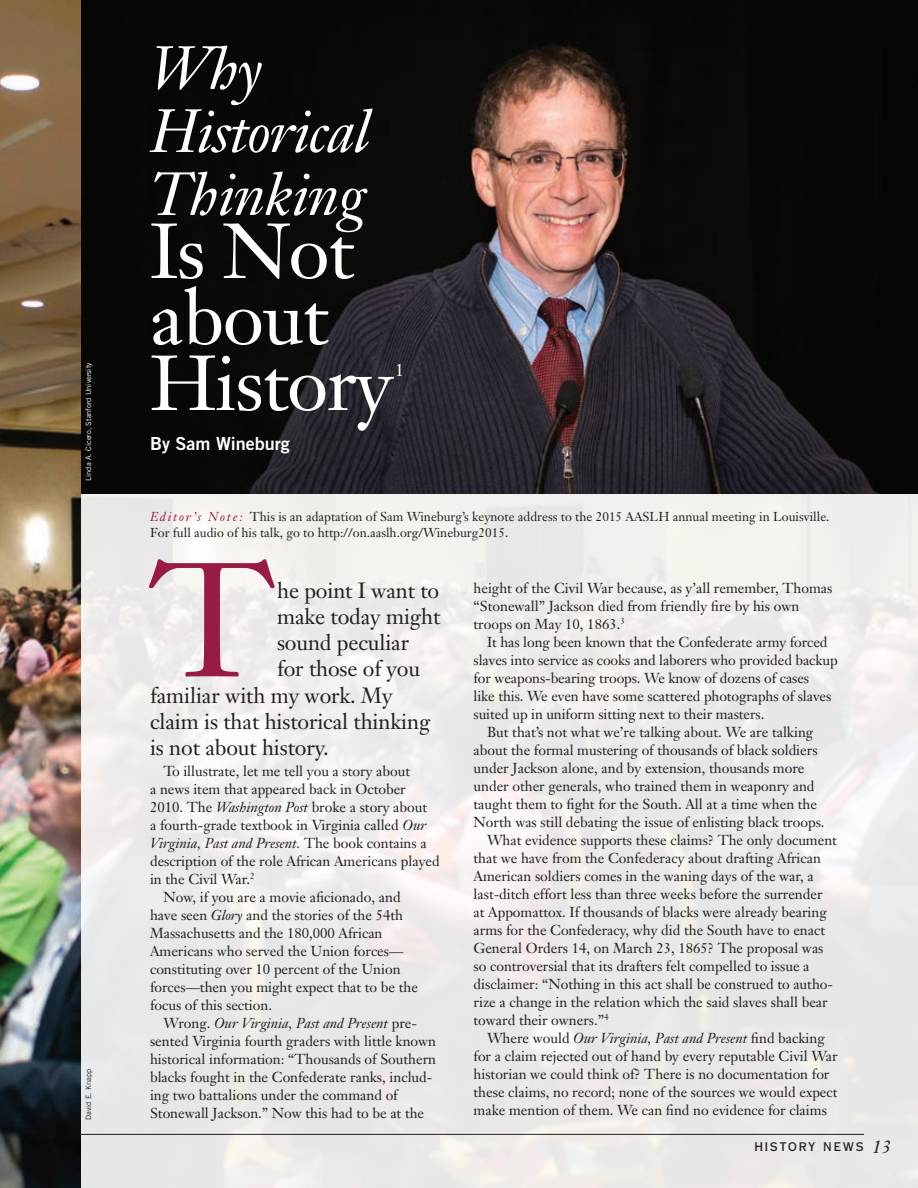
<style>
.page{position:relative;width:918px;height:1188px;background:#fff}
.page>*{position:absolute;margin:0;border:0;box-sizing:border-box;transform-origin:0 0}
.Body_Janson{font:159.6px "Janson Text";color:#971b44}
.Head__Janson_36_40{font:76.5px/66px "Janson Text";letter-spacing:-.015em;color:#fff}
.Head__Janson_36_40-2{font:italic 60px/63px "Janson Text";letter-spacing:-.015em;color:#fff}
.Body_Janson-2{font:21.75px "Janson Text";letter-spacing:-.005em;color:#231f20}
.Plain_Text{font:18px "Trade Gothic Bold Two";color:#fff}
.Head__Janson_36_40-3{font:17.55px "Janson Text";color:#fff}
.Body_Janson-3{font:14.25px/18px "Janson Text";color:#231f20}
.Body_Janson_No_Inden{font:12.75px/16.5px "Janson Text";color:#231f20}
.t1{font:12px "Copperplate Thirty AB";letter-spacing:.15em;color:#231f20}
.caption_credit{font:7.5px "Trade Gothic";color:#fff}
.caption_credit-2{font:7.5px "Trade Gothic";color:#231f20}
.s1{font-style:italic;color:#971b44}
.s2{font-style:italic}
.s3{font-family:"Janson Text";font-style:italic;font-size:18px}
</style>
<div class="page">
<img style="left:0;top:0;width:918px;height:1188px">
<img style="left:81px;top:0;width:837px;height:494px">
<p class="caption_credit" style="left:84px;top:481px;width:120px;rotate:-90deg">Linda A. Cicero, Stanford University</p>
<p class="caption_credit-2" style="left:84px;top:1120px;width:53px;rotate:-90deg">David E. Knapp</p>
<p class="Head__Janson_36_40-2" style="left:150px;top:37px;width:221px">Why<br>Historical<br>Thinking</p>
<p class="Head__Janson_36_40" style="left:150px;top:218px;width:205px">Is Not</p>
<p class="Head__Janson_36_40" style="left:150px;top:284px;width:244px">about<br>History</p>
<p class="Head__Janson_36_40-3" style="left:395px;top:359px;width:11px">1</p>
<p class="Plain_Text" style="left:150px;top:432px;width:141px">By Sam Wineburg</p>
<p class="Body_Janson_No_Inden" style="left:150px;top:508px;width:681px"><span class="s1">Editor’s Note:</span> This is an adaptation of Sam Wineburg’s keynote address to the 2015 AASLH annual meeting in Louisville.<br>For full audio of his talk, go to http://on.aaslh.org/Wineburg2015.</p>
<p class="Body_Janson" style="left:150px;top:520px;width:126px">T</p>
<p class="Body_Janson-2" style="left:277px;top:576px;width:164px">he point I want to</p>
<p class="Body_Janson-2" style="left:277px;top:602px;width:165px">make today might</p>
<p class="Body_Janson-2" style="left:277px;top:629px;width:134px">sound peculiar</p>
<p class="Body_Janson-2" style="left:277px;top:655px;width:145px">for those of you</p>
<p class="Body_Janson-2" style="left:150px;top:681px;width:244px">familiar with my work. My</p>
<p class="Body_Janson-2" style="left:150px;top:707px;width:282px">claim is that historical thinking</p>
<p class="Body_Janson-2" style="left:150px;top:734px;width:180px">is not about history.</p>
<p class="Body_Janson-3" style="left:150px;top:762px;width:291px;text-indent:14px">To illustrate, let me tell you a story about<br>a news item that appeared back in October 2010. The <span class="s2">Washington Post</span> broke a story about<br>a fourth-grade textbook in Virginia called <span class="s2">Our Virginia, Past and Present.</span> The book contains a description of the role African Americans played in the Civil War.<sup>2</sup></p>
<p class="Body_Janson-3" style="left:150px;top:888px;width:269px;text-indent:14px">Now, if you are a movie aficionado, and have seen <span class="s2">Glory</span> and the stories of the 54th Massachusetts and the 180,000 African Americans who served the Union forces— constituting over 10 percent of the Union forces—then you might expect that to be the focus of this section.</p>
<p class="Body_Janson-3" style="left:150px;top:1014px;width:288px;text-indent:14px">Wrong. <span class="s2">Our Virginia, Past and Present</span> pre&shy;sented Virginia fourth graders with little known historical information: “Thousands of Southern blacks fought in the Confederate ranks, includ&shy;ing two battalions under the command of Stonewall Jackson.” Now this had to be at the</p>
<p class="Body_Janson-3" style="left:474px;top:579px;width:360px">height of the Civil War because, as y’all remember, Thomas “Stonewall” Jackson died from friendly fire by his own troops on May 10, 1863.<sup>3</sup></p>
<p class="Body_Janson-3" style="left:474px;top:633px;width:366px;text-indent:14px">It has long been known that the Confederate army forced slaves into service as cooks and laborers who provided backup for weapons-bearing troops. We know of dozens of cases<br>like this. We even have some scattered photographs of slaves suited up in uniform sitting next to their masters.</p>
<p class="Body_Janson-3" style="left:474px;top:723px;width:353px;text-indent:14px">But that’s not what we’re talking about. We are talking about the formal mustering of thousands of black soldiers under Jackson alone, and by extension, thousands more under other generals, who trained them in weaponry and taught them to fight for the South. All at a time when the North was still debating the issue of enlisting black troops.</p>
<p class="Body_Janson-3" style="left:474px;top:831px;width:365px;text-indent:14px">What evidence supports these claims? The only document that we have from the Confederacy about drafting African American soldiers comes in the waning days of the war, a last-ditch effort less than three weeks before the surrender at Appomattox. If thousands of blacks were already bearing arms for the Confederacy, why did the South have to enact General Orders 14, on March 23, 1865? The proposal was so controversial that its drafters felt compelled to issue a disclaimer: “Nothing in this act shall be construed to autho&shy;rize a change in the relation which the said slaves shall bear toward their owners.”<sup>4</sup></p>
<p class="Body_Janson-3" style="left:474px;top:1029px;width:366px;text-indent:14px">Where would <span class="s2">Our Virginia, Past and Present</span> find backing for a claim rejected out of hand by every reputable Civil War historian we could think of? There is no documentation for these claims, no record; none of the sources we would expect make mention of them. We can find no evidence for claims</p>
<p class="t1" style="left:754px;top:1140px;width:138px">HISTORY NEWS <span class="s3">13</span></p>
</div>
